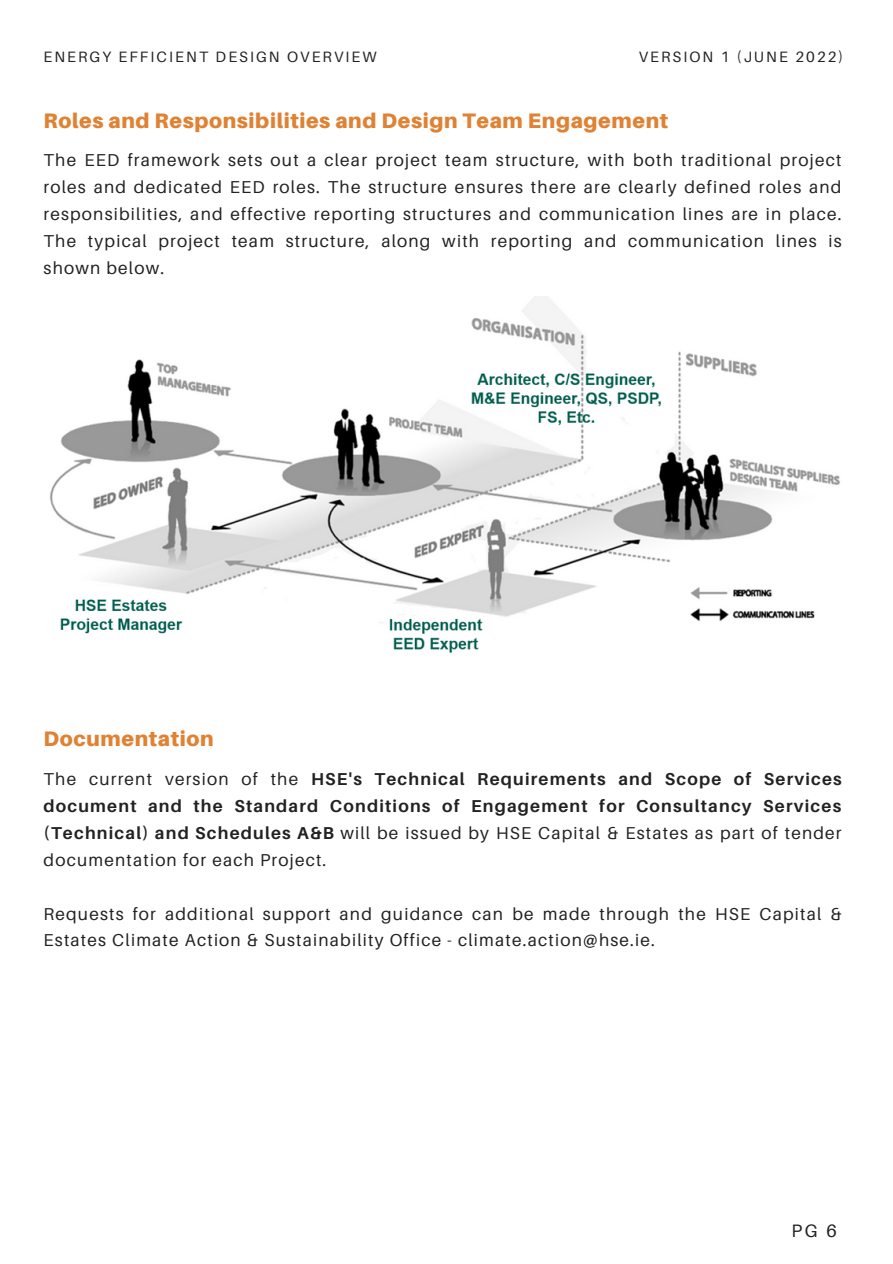
<style>
.page{position:relative;width:893px;height:1264px;background:#fff}
.page>*{position:absolute;margin:0;border:0;box-sizing:border-box;transform-origin:0 0}
.t1{font:900 21px "Aileron";letter-spacing:.03em;color:#df8234}
.t2{font:18px "Aileron";color:#222}
.t3{font:17.25px/27px "Aileron";letter-spacing:.07em;color:#222;text-align:justify}
.t4{font:700 17.25px/27px "Aileron";letter-spacing:.07em;color:#222;text-align:justify}
.t5{font:15px "Aileron";letter-spacing:.14em;color:#222}
.s1{font-weight:400}
</style>
<div class="page">
<img style="left:49px;top:296px;width:791px;height:357px">
<p class="t5" style="left:44px;top:47px;width:334px">ENERGY EFFICIENT DESIGN OVERVIEW</p>
<p class="t5" style="left:638px;top:47px;width:206px">VERSION 1 (JUNE 2022)</p>
<p class="t1" style="left:44px;top:107px;width:626px">Roles and Responsibilities and Design Team Engagement</p>
<p class="t3" style="left:44px;top:146px;width:799px">The EED framework sets out a clear project team structure, with both traditional project roles and dedicated EED roles. The structure ensures there are clearly defined roles and responsibilities, and effective reporting structures and communication lines are in place.<br>The typical project team structure, along with reporting and communication lines is shown below.</p>
<p class="t1" style="left:44px;top:726px;width:172px">Documentation</p>
<p class="t4" style="left:44px;top:764px;width:799px"><span class="s1">The current version of the</span> HSE's Technical Requirements and Scope of Services document and the Standard Conditions of Engagement for Consultancy Services (Technical) and Schedules A&amp;B <span class="s1">will be issued by HSE Capital &amp; Estates as part of tender documentation for each Project.</span></p>
<p class="t3" style="left:44px;top:899px;width:799px">Requests for additional support and guidance can be made through the HSE Capital &amp;<br>Estates Climate Action &amp; Sustainability Office - climate.action@hse.ie.</p>
<p class="t2" style="left:791px;top:1218px;width:47px">PG 6</p>
</div>
